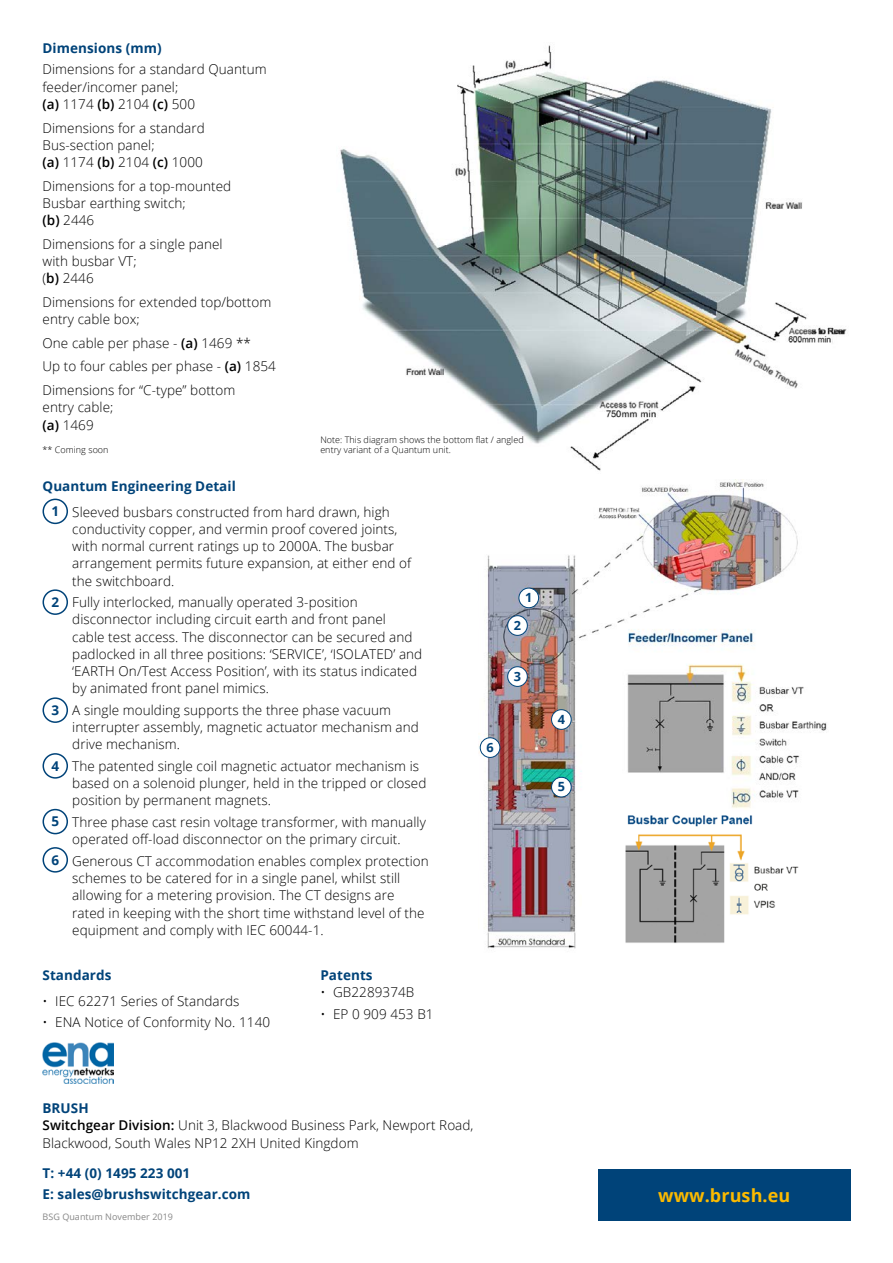
<style>
.page{position:relative;width:893px;height:1263px;background:#fff}
.page>*{position:absolute;margin:0;border:0;box-sizing:border-box;transform-origin:0 0}
.t1{font:700 18px "Open Sans";letter-spacing:.005em;color:#fbba00}
.t2{font:300 13.5px/17.2px "Open Sans";letter-spacing:.005em;color:#000}
.t3{font:700 13.5px/21.5px "Open Sans";letter-spacing:.005em;color:#004379}
.t4{font:700 12.75px "Open Sans";color:#004379}
.t5{font:300 9px/10.8px "Open Sans";letter-spacing:.005em;color:#000}
.t6{font:9px "Open Sans";letter-spacing:.005em;color:#878787}
.s1{font-weight:600}
.s2{font-weight:700;color:#004379}
</style>
<div class="page">
<img style="left:479px;top:480px;width:348px;height:469px">
<div style="left:614px;top:813px;width:191px;height:157px;background:#fff"></div>
<img style="left:625px;top:815px;width:174px;height:128px">
<div style="left:598px;top:1169px;width:252px;height:51px;background:#004379"></div>
<img style="left:340px;top:45px;width:507px;height:426px">
<div style="left:43px;top:499px;width:25px;height:25px;border:2px solid #004379;border-radius:50%"></div>
<div style="left:43px;top:589px;width:25px;height:26px;border:2px solid #004379;border-radius:50%"></div>
<div style="left:43px;top:697px;width:25px;height:26px;border:2px solid #004379;border-radius:50%"></div>
<div style="left:43px;top:753px;width:25px;height:26px;border:2px solid #004379;border-radius:50%"></div>
<div style="left:43px;top:809px;width:25px;height:25px;border:2px solid #004379;border-radius:50%"></div>
<div style="left:43px;top:847px;width:25px;height:26px;border:2px solid #004379;border-radius:50%"></div>
<div style="left:519px;top:588px;width:20px;height:20px;background:#fff;border-radius:50%"></div>
<div style="left:519px;top:588px;width:20px;height:20px;border:1px solid #004379;border-radius:50%"></div>
<div style="left:508px;top:616px;width:19px;height:19px;background:#fff;border-radius:50%"></div>
<div style="left:507px;top:615px;width:21px;height:21px;border:1px solid #004379;border-radius:50%"></div>
<div style="left:551px;top:777px;width:20px;height:20px;background:#fff;border-radius:50%"></div>
<div style="left:551px;top:777px;width:21px;height:20px;border:1px solid #004379;border-radius:50%"></div>
<div style="left:508px;top:667px;width:19px;height:19px;background:#fff;border-radius:50%"></div>
<div style="left:507px;top:666px;width:21px;height:21px;border:1px solid #004379;border-radius:50%"></div>
<div style="left:480px;top:738px;width:20px;height:19px;background:#fff;border-radius:50%"></div>
<div style="left:480px;top:737px;width:20px;height:21px;border:1px solid #004379;border-radius:50%"></div>
<div style="left:551px;top:710px;width:20px;height:19px;background:#fff;border-radius:50%"></div>
<div style="left:551px;top:709px;width:21px;height:21px;border:1px solid #004379;border-radius:50%"></div>
<img style="left:43px;top:1042px;width:70px;height:41px">
<p class="t3" style="left:43px;top:37px;width:121px">Dimensions (mm)</p>
<p class="t2" style="left:43px;top:60px;width:226px">Dimensions for a standard Quantum feeder/incomer panel;<br><span class="s1">(a)</span> 1174 <span class="s1">(b)</span> 2104 <span class="s1">(c)</span> 500</p>
<p class="t2" style="left:43px;top:119px;width:164px">Dimensions for a standard<br>Bus-section panel;<br><span class="s1">(a)</span> 1174 <span class="s1">(b)</span> 2104 <span class="s1">(c)</span> 1000</p>
<p class="t2" style="left:43px;top:177px;width:190px">Dimensions for a top-mounted<br>Busbar earthing switch;<br><span class="s1">(b)</span> 2446</p>
<p class="t2" style="left:43px;top:235px;width:182px">Dimensions for a single panel with busbar VT;<br>(<span class="s1">b)</span> 2446</p>
<p class="t2" style="left:43px;top:293px;width:230px">Dimensions for extended top/bottom entry cable box;</p>
<p class="t2" style="left:43px;top:331px;width:235px;line-height:23.7px">One cable per phase - <span class="s1">(a)</span> 1469 **<br>Up to four cables per phase - <span class="s1">(a)</span> 1854<br>Dimensions for “C-type” bottom</p>
<p class="t2" style="left:43px;top:398px;width:72px">entry cable; <span class="s1">(a)</span> 1469</p>
<p class="t5" style="left:43px;top:444px;width:68px">** Coming soon</p>
<p class="t3" style="left:43px;top:475px;width:195px">Quantum Engineering Detail</p>
<p class="t2" style="left:72px;top:503px;width:340px">Sleeved busbars constructed from hard drawn, high conductivity copper, and vermin proof covered joints, with normal current ratings up to 2000A. The busbar arrangement permits future expansion, at either end of the switchboard.</p>
<p class="t2" style="left:72px;top:593px;width:352px">Fully interlocked, manually operated 3-position disconnector including circuit earth and front panel<br>cable test access. The disconnector can be secured and padlocked in all three positions: ‘SERVICE’, ‘ISOLATED’ and ‘EARTH On/Test Access Position’, with its status indicated by animated front panel mimics.</p>
<p class="t2" style="left:72px;top:701px;width:348px">A single moulding supports the three phase vacuum interrupter assembly, magnetic actuator mechanism and drive mechanism.</p>
<p class="t2" style="left:72px;top:757px;width:356px">The patented single coil magnetic actuator mechanism is based on a solenoid plunger, held in the tripped or closed position by permanent magnets.</p>
<p class="t2" style="left:72px;top:813px;width:355px">Three phase cast resin voltage transformer, with manually operated off-load disconnector on the primary circuit.</p>
<p class="t2" style="left:72px;top:852px;width:358px">Generous CT accommodation enables complex protection schemes to be catered for in a single panel, whilst still allowing for a metering provision. The CT designs are rated in keeping with the short time withstand level of the equipment and comply with IEC 60044-1.</p>
<p class="t5" style="left:320px;top:434px;width:205px">Note: This diagram shows the bottom flat / angled entry variant of a Quantum unit.</p>
<p class="t3" style="left:51px;top:500px;width:9px">1</p>
<p class="t4" style="left:525px;top:588px;width:9px">1</p>
<p class="t3" style="left:51px;top:591px;width:9px">2</p>
<p class="t4" style="left:514px;top:616px;width:9px">2</p>
<p class="t4" style="left:514px;top:667px;width:9px">3</p>
<p class="t3" style="left:51px;top:699px;width:9px">3</p>
<p class="t4" style="left:486px;top:738px;width:9px">6</p>
<p class="t3" style="left:51px;top:755px;width:9px">4</p>
<p class="t3" style="left:51px;top:810px;width:9px">5</p>
<p class="t3" style="left:51px;top:849px;width:9px">6</p>
<p class="t3" style="left:43px;top:964px;width:70px">Standards</p>
<p class="t2" style="left:43px;top:992px;width:198px">• IEC 62271 Series of Standards</p>
<p class="t2" style="left:43px;top:1013px;width:229px">• ENA Notice of Conformity No. 1140</p>
<p class="t3" style="left:320px;top:964px;width:54px">Patents</p>
<p class="t2" style="left:320px;top:983px;width:96px">• GB2289374B</p>
<p class="t2" style="left:320px;top:1005px;width:115px">• EP 0 909 453 B1</p>
<p class="t4" style="left:558px;top:710px;width:9px">4</p>
<p class="t4" style="left:558px;top:778px;width:9px">5</p>
<p class="t2" style="left:43px;top:1099px;width:432px"><span class="s2">BRUSH<br></span><span class="s1">Switchgear Division:</span> Unit 3, Blackwood Business Park, Newport Road,<br>Blackwood, South Wales NP12 2XH United Kingdom</p>
<p class="t3" style="left:43px;top:1162px;width:209px">T: +44 (0) 1495 223 001<br>E: sales@brushswitchgear.com</p>
<p class="t6" style="left:43px;top:1211px;width:132px">BSG Quantum November 2019</p>
<h1 class="t1" style="left:658px;top:1182px;width:134px">www.brush.eu</h1>
</div>
